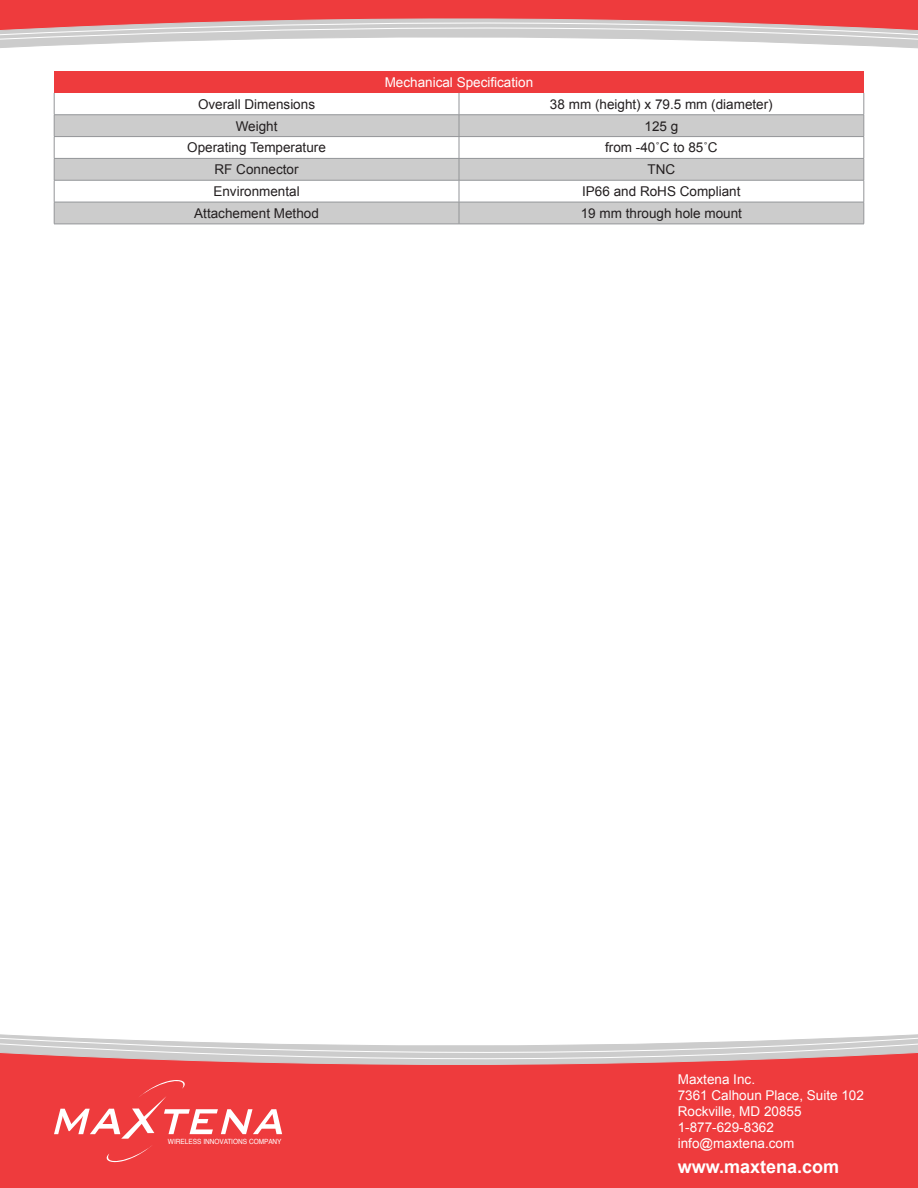
<style>
.page{position:relative;width:918px;height:1188px;background:#fff}
.page>*{position:absolute;margin:0;border:0;box-sizing:border-box;transform-origin:0 0}
.t1{font:700 18px "Arial";color:#fff}
.t2{font:13.5px "Arial";color:#231f20}
.t3{font:13.5px "Arial";color:#fff}
.t4{font:7.2px "Helvetica";color:#fff;scale:.91 1}
</style>
<div class="page">
<svg style="left:0;top:0;width:918px;height:49px"></svg>
<div style="left:0;top:1169px;width:918px;height:19px;background:#ee3b3d"></div>
<svg style="left:0;top:1034px;width:918px;height:135px;background:#eb5f60"></svg>
<div style="left:54px;top:71px;width:810px;height:22px;background:#ee3b3d"></div>
<svg style="left:55px;top:116px;width:809px;height:108px;fill:#ccc"></svg>
<hr style="left:54px;top:115px;width:405px;height:1px;background:#939598">
<hr style="left:459px;top:115px;width:405px;height:1px;background:#939598">
<hr style="left:54px;top:136px;width:405px;height:1px;background:#939598">
<hr style="left:459px;top:136px;width:405px;height:1px;background:#939598">
<hr style="left:54px;top:158px;width:405px;height:1px;background:#939598">
<hr style="left:459px;top:158px;width:405px;height:1px;background:#939598">
<hr style="left:54px;top:180px;width:405px;height:1px;background:#939598">
<hr style="left:459px;top:180px;width:405px;height:1px;background:#939598">
<hr style="left:54px;top:202px;width:405px;height:1px;background:#939598">
<svg style="left:54px;top:93px;width:1px;height:131px"></svg>
<hr style="left:459px;top:202px;width:405px;height:1px;background:#939598">
<svg style="left:459px;top:93px;width:1px;height:131px"></svg>
<svg style="left:864px;top:93px;width:1px;height:131px"></svg>
<hr style="left:54px;top:224px;width:405px;height:1px;background:#939598">
<hr style="left:459px;top:224px;width:405px;height:1px;background:#939598">
<p class="t3" style="left:385px;top:73px;width:150px">Mechanical Specification</p>
<p class="t2" style="left:198px;top:95px;width:119px">Overall Dimensions</p>
<p class="t2" style="left:550px;top:95px;width:224px">38 mm (height) x 79.5 mm (diameter)</p>
<p class="t2" style="left:236px;top:117px;width:43px">Weight</p>
<p class="t2" style="left:645px;top:117px;width:35px">125 g</p>
<p class="t2" style="left:187px;top:139px;width:140px">Operating Temperature</p>
<p class="t2" style="left:605px;top:139px;width:114px">from -40˚C to 85˚C</p>
<p class="t2" style="left:215px;top:161px;width:86px">RF Connector</p>
<p class="t2" style="left:648px;top:161px;width:29px">TNC</p>
<p class="t2" style="left:213px;top:182px;width:88px">Environmental</p>
<p class="t2" style="left:582px;top:182px;width:160px">IP66 and RoHS Compliant</p>
<p class="t2" style="left:194px;top:204px;width:126px">Attachement Method</p>
<p class="t2" style="left:581px;top:204px;width:163px">19 mm through hole mount</p>
<p class="t4" style="left:168px;top:1135px;width:126px">WIRELESS INNOVATIONS COMPANY</p>
<p class="t3" style="left:678px;top:1070px;width:79px">Maxtena Inc.</p>
<p class="t3" style="left:678px;top:1086px;width:188px">7361 Calhoun Place, Suite 102</p>
<p class="t3" style="left:678px;top:1102px;width:125px">Rockville, MD 20855</p>
<p class="t3" style="left:678px;top:1119px;width:98px">1-877-629-8362</p>
<p class="t3" style="left:678px;top:1135px;width:118px">info@maxtena.com</p>
<p class="t1" style="left:678px;top:1154px;width:163px">www.maxtena.com</p>
</div>
